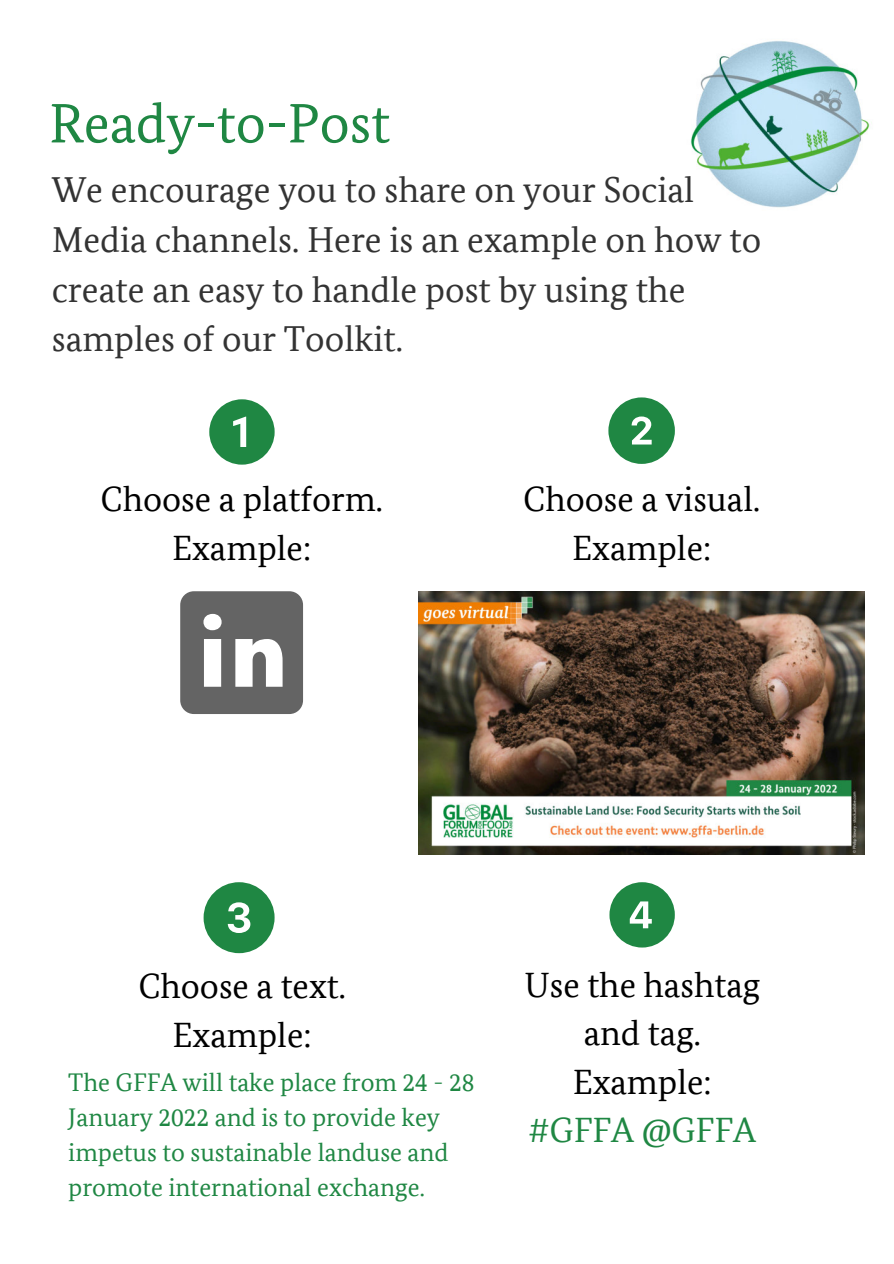
<style>
.page{position:relative;width:894px;height:1264px;background:#fff}
.page>*{position:absolute;margin:0;border:0;box-sizing:border-box;transform-origin:0 0}
.t1{font:55.5px "Bundes Serif Web";color:#1f8743}
.t2{font:36px/49.5px "Bundes Serif Web";color:#333}
.t3{font:35.1px/48.9px "Bundes Serif Web";color:#000;text-align:center}
.t4{font:35.1px "Bundes Serif Web";color:#1f8743}
.t5{font:25.5px/35px "Bundes Serif Web";color:#1f8743}
</style>
<div class="page">
<svg style="left:180px;top:591px;width:123px;height:123px"></svg>
<svg style="left:209px;top:399px;width:65px;height:65px"></svg>
<svg style="left:608px;top:397px;width:66px;height:67px"></svg>
<svg style="left:203px;top:882px;width:71px;height:71px"></svg>
<svg style="left:609px;top:882px;width:65px;height:65px"></svg>
<img style="left:691px;top:41px;width:181px;height:167px">
<img style="left:418px;top:591px;width:446px;height:263px">
<h1 class="t1" style="left:49px;top:91px;width:342px">Ready-to-Post</h1>
<p class="t2" style="left:52px;top:165px;width:710px">We encourage you to share on your Social Media channels. Here is an example on how to create an easy to handle post by using the samples of our Toolkit.</p>
<p class="t3" style="left:101px;top:474px;width:283px">Choose a platform.<br>Example:</p>
<p class="t3" style="left:523px;top:474px;width:238px">Choose a visual.<br>Example:</p>
<p class="t3" style="left:138px;top:961px;width:209px">Choose a text.<br>Example:</p>
<p class="t5" style="left:68px;top:1064px;width:407px">The GFFA will take place from 24 - 28<br>January 2022 and is to provide key impetus to sustainable landuse and promote international exchange.</p>
<p class="t3" style="left:524px;top:960px;width:237px;line-height:48.4px">Use the hashtag and tag.<br>Example:</p>
<p class="t4" style="left:528px;top:1109px;width:229px">#GFFA @GFFA</p>
</div>
